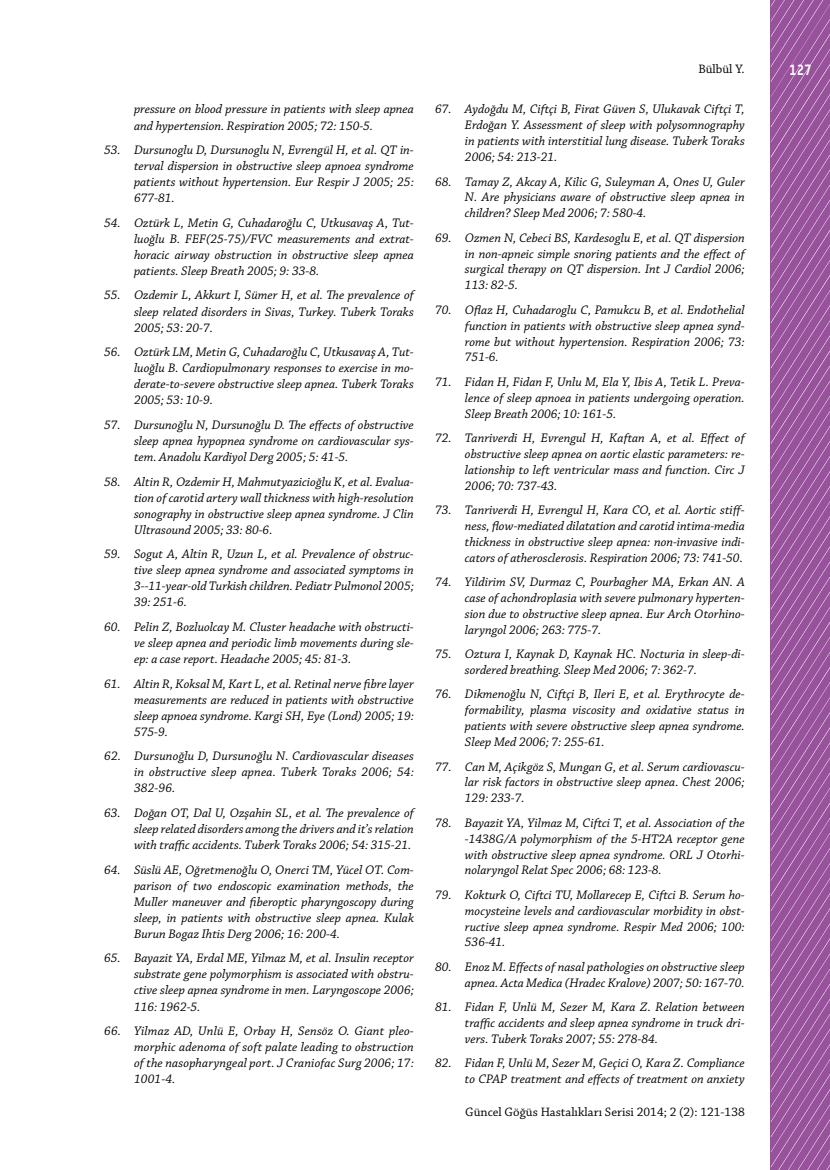
<style>
.page{position:relative;width:830px;height:1170px;background:#fff}
.page>*{position:absolute;margin:0;border:0;box-sizing:border-box;transform-origin:0 0}
.t1{font:700 15px "Alwyn";color:#fff;scale:.85 1}
.t2{font:italic 13.05px/16px "Chaparral Pro";color:#000;text-align:justify}
.t3{font:12.9px "Chaparral Pro";color:#000}
</style>
<div class="page">
<svg style="left:770px;top:0;width:59px;height:1169px;background:#9d5ba0"></svg>
<p class="t2" style="left:134px;top:102px;width:281px">pressure on blood pressure in patients with sleep apnea and hypertension. Respiration 2005; 72: 150-5.</p>
<p class="t2" style="left:134px;top:142px;width:281px;text-indent:-30px">53. Dursunoglu D, Dursunoglu N, Evrengül H, et al. QT in&shy;terval dispersion in obstructive sleep apnoea syndrome patients without hypertension. Eur Respir J 2005; 25:<br>677-81.</p>
<p class="t2" style="left:134px;top:215px;width:281px;text-indent:-30px">54. Oztürk L, Metin G, Cuhadaroğlu C, Utkusavaş A, Tut&shy;luoğlu B. FEF(25-75)/FVC measurements and extrat&shy;horacic airway obstruction in obstructive sleep apnea patients. Sleep Breath 2005; 9: 33-8.</p>
<p class="t2" style="left:134px;top:288px;width:281px;text-indent:-30px">55. Ozdemir L, Akkurt I, Sümer H, et al. The prevalence of sleep related disorders in Sivas, Turkey. Tuberk Toraks 2005; 53: 20-7.</p>
<p class="t2" style="left:134px;top:344px;width:281px;text-indent:-30px">56. Oztürk LM, Metin G, Cuhadaroğlu C, Utkusavaş A, Tut&shy;luoğlu B. Cardiopulmonary responses to exercise in mo&shy;derate-to-severe obstructive sleep apnea. Tuberk Toraks 2005; 53: 10-9.</p>
<p class="t2" style="left:134px;top:417px;width:281px;text-indent:-30px">57. Dursunoğlu N, Dursunoğlu D. The effects of obstructive sleep apnea hypopnea syndrome on cardiovascular sys&shy;tem. Anadolu Kardiyol Derg 2005; 5: 41-5.</p>
<p class="t2" style="left:134px;top:474px;width:281px;text-indent:-30px">58. Altin R, Ozdemir H, Mahmutyazicioğlu K, et al. Evalua&shy;tion of carotid artery wall thickness with high-resolution sonography in obstructive sleep apnea syndrome. J Clin Ultrasound 2005; 33: 80-6.</p>
<p class="t2" style="left:134px;top:546px;width:281px;text-indent:-30px">59. Sogut A, Altin R, Uzun L, et al. Prevalence of obstruc&shy;tive sleep apnea syndrome and associated symptoms in 3--11-year-old Turkish children. Pediatr Pulmonol 2005; 39: 251-6.</p>
<p class="t2" style="left:134px;top:619px;width:281px;text-indent:-30px">60. Pelin Z, Bozluolcay M. Cluster headache with obstructi&shy;ve sleep apnea and periodic limb movements during sle&shy;ep: a case report. Headache 2005; 45: 81-3.</p>
<p class="t2" style="left:134px;top:676px;width:281px;text-indent:-30px">61. Altin R, Koksal M, Kart L, et al. Retinal nerve fibre layer measurements are reduced in patients with obstructive sleep apnoea syndrome. Kargi SH, Eye (Lond) 2005; 19:<br>575-9.</p>
<p class="t2" style="left:134px;top:748px;width:281px;text-indent:-30px">62. Dursunoğlu D, Dursunoğlu N. Cardiovascular diseases in obstructive sleep apnea. Tuberk Toraks 2006; 54:<br>382-96.</p>
<p class="t2" style="left:134px;top:805px;width:281px;text-indent:-30px">63. Doğan OT, Dal U, Ozşahin SL, et al. The prevalence of sleep related disorders among the drivers and it’s relation with traffic accidents. Tuberk Toraks 2006; 54: 315-21.</p>
<p class="t2" style="left:134px;top:861px;width:281px;text-indent:-30px">64. Süslü AE, Oğretmenoğlu O, Onerci TM, Yücel OT. Com&shy;parison of two endoscopic examination methods, the Muller maneuver and fiberoptic pharyngoscopy during sleep, in patients with obstructive sleep apnea. Kulak Burun Bogaz Ihtis Derg 2006; 16: 200-4.</p>
<p class="t2" style="left:134px;top:950px;width:281px;text-indent:-30px">65. Bayazit YA, Erdal ME, Yilmaz M, et al. Insulin receptor substrate gene polymorphism is associated with obstru&shy;ctive sleep apnea syndrome in men. Laryngoscope 2006; 116: 1962-5.</p>
<p class="t2" style="left:134px;top:1023px;width:281px;text-indent:-30px">66. Yilmaz AD, Unlü E, Orbay H, Sensöz O. Giant pleo&shy;morphic adenoma of soft palate leading to obstruction of the nasopharyngeal port. J Craniofac Surg 2006; 17:<br>1001-4.</p>
<p class="t3" style="left:698px;top:62px;width:48px">Bülbül Y.</p>
<p class="t1" style="left:788px;top:61px;width:28px">127</p>
<p class="t2" style="left:464px;top:102px;width:281px;text-indent:-30px">67. Aydoğdu M, Ciftçi B, Firat Güven S, Ulukavak Ciftçi T, Erdoğan Y. Assessment of sleep with polysomnography in patients with interstitial lung disease. Tuberk Toraks 2006; 54: 213-21.</p>
<p class="t2" style="left:464px;top:174px;width:281px;text-indent:-30px">68. Tamay Z, Akcay A, Kilic G, Suleyman A, Ones U, Guler N. Are physicians aware of obstructive sleep apnea in children? Sleep Med 2006; 7: 580-4.</p>
<p class="t2" style="left:464px;top:230px;width:281px;text-indent:-30px">69. Ozmen N, Cebeci BS, Kardesoglu E, et al. QT dispersion in non-apneic simple snoring patients and the effect of surgical therapy on QT dispersion. Int J Cardiol 2006; 113: 82-5.</p>
<p class="t2" style="left:464px;top:302px;width:281px;text-indent:-30px">70. Oflaz H, Cuhadaroglu C, Pamukcu B, et al. Endothelial function in patients with obstructive sleep apnea synd&shy;rome but without hypertension. Respiration 2006; 73:<br>751-6.</p>
<p class="t2" style="left:464px;top:374px;width:281px;text-indent:-30px">71. Fidan H, Fidan F, Unlu M, Ela Y, Ibis A, Tetik L. Preva&shy;lence of sleep apnoea in patients undergoing operation.<br>Sleep Breath 2006; 10: 161-5.</p>
<p class="t2" style="left:464px;top:430px;width:281px;text-indent:-30px">72. Tanriverdi H, Evrengul H, Kaftan A, et al. Effect of obstructive sleep apnea on aortic elastic parameters: re&shy;lationship to left ventricular mass and function. Circ J 2006; 70: 737-43.</p>
<p class="t2" style="left:464px;top:502px;width:281px;text-indent:-30px">73. Tanriverdi H, Evrengul H, Kara CO, et al. Aortic stiff&shy;ness, flow-mediated dilatation and carotid intima-media thickness in obstructive sleep apnea: non-invasive indi&shy;cators of atherosclerosis. Respiration 2006; 73: 741-50.</p>
<p class="t2" style="left:464px;top:574px;width:281px;text-indent:-30px">74. Yildirim SV, Durmaz C, Pourbagher MA, Erkan AN. A case of achondroplasia with severe pulmonary hyperten&shy;sion due to obstructive sleep apnea. Eur Arch Otorhino&shy;laryngol 2006; 263: 775-7.</p>
<p class="t2" style="left:464px;top:646px;width:281px;text-indent:-30px">75. Oztura I, Kaynak D, Kaynak HC. Nocturia in sleep-di&shy;sordered breathing. Sleep Med 2006; 7: 362-7.</p>
<p class="t2" style="left:464px;top:687px;width:281px;text-indent:-30px">76. Dikmenoğlu N, Ciftçi B, Ileri E, et al. Erythrocyte de&shy;formability, plasma viscosity and oxidative status in patients with severe obstructive sleep apnea syndrome.<br>Sleep Med 2006; 7: 255-61.</p>
<p class="t2" style="left:464px;top:759px;width:281px;text-indent:-30px">77. Can M, Açikgöz S, Mungan G, et al. Serum cardiovascu&shy;lar risk factors in obstructive sleep apnea. Chest 2006; 129: 233-7.</p>
<p class="t2" style="left:464px;top:815px;width:281px;text-indent:-30px">78. Bayazit YA, Yilmaz M, Ciftci T, et al. Association of the -1438G/A polymorphism of the 5-HT2A receptor gene with obstructive sleep apnea syndrome. ORL J Otorhi&shy;nolaryngol Relat Spec 2006; 68: 123-8.</p>
<p class="t2" style="left:464px;top:887px;width:281px;text-indent:-30px">79. Kokturk O, Ciftci TU, Mollarecep E, Ciftci B. Serum ho&shy;mocysteine levels and cardiovascular morbidity in obst&shy;ructive sleep apnea syndrome. Respir Med 2006; 100:<br>536-41.</p>
<p class="t2" style="left:435px;top:959px;width:311px;text-align:right">80. Enoz M. Effects of nasal pathologies on obstructive sleep apnea. Acta Medica (Hradec Kralove) 2007; 50: 167-70.</p>
<p class="t2" style="left:464px;top:999px;width:281px;text-indent:-30px">81. Fidan F, Unlü M, Sezer M, Kara Z. Relation between traffic accidents and sleep apnea syndrome in truck dri&shy;vers. Tuberk Toraks 2007; 55: 278-84.</p>
<p class="t2" style="left:435px;top:1055px;width:311px;text-align:right">82. Fidan F, Unlü M, Sezer M, Geçici O, Kara Z. Compliance to CPAP treatment and effects of treatment on anxiety</p>
<p class="t3" style="left:465px;top:1104px;width:281px">Güncel Göğüs Hastalıkları Serisi 2014; 2 (2): 121-138</p>
</div>
